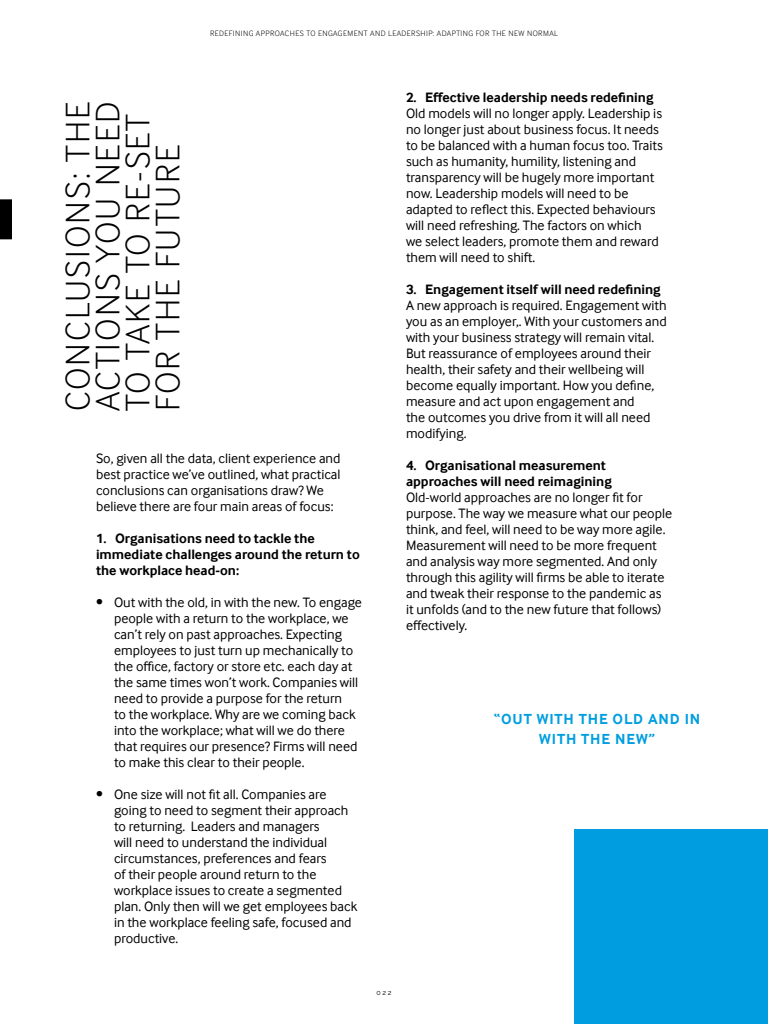
<style>
.page{position:relative;width:768px;height:1024px;background:#fff}
.page>*{position:absolute;margin:0;border:0;box-sizing:border-box;transform-origin:0 0}
.Chapter_Title_-_Alig{font:300 35px/30px "Inter Face";letter-spacing:.06em;color:#000}
.Pull_Quote{font:700 15px/20px "Inter Face";letter-spacing:.06em;color:#009ee0;text-align:center}
.Body_Text{font:14px/16px "Inter Face";color:#000}
.Body_Text-2{font:700 14px/16px "Inter Face";color:#000}
.Book_Title{font:300 8px "Inter Face";letter-spacing:.06em;color:#000}
.Page_Number_Running{font:7px "Raleway";color:#000}
</style>
<div class="page">
<div style="left:574px;top:830px;width:194px;height:194px;background:#009ee0"></div>
<div style="left:0;top:199px;width:12px;height:40px;background:#000"></div>
<p class="Book_Title" style="left:210px;top:29px;width:349px">REDEFINING APPROACHES TO ENGAGEMENT AND LEADERSHIP: ADAPTING FOR THE NEW NORMAL</p>
<p class="Chapter_Title_-_Alig" style="left:63px;top:411px;width:311px;rotate:-90deg">CONCLUSIONS: THE<br>ACTIONS YOU NEED<br>TO TAKE TO RE-SET<br>FOR THE FUTURE</p>
<p class="Body_Text" style="left:96px;top:451px;width:246px">So, given all the data, client experience and best practice we’ve outlined, what practical conclusions can organisations draw? We believe there are four main areas of focus:</p>
<p class="Body_Text-2" style="left:96px;top:531px;width:265px">1. Organisations need to tackle the immediate challenges around the return to the workplace head-on:</p>
<p class="Body_Text" style="left:114px;top:595px;width:250px;text-indent:-18px">• Out with the old, in with the new. To engage people with a return to the workplace, we can’t rely on past approaches. Expecting employees to just turn up mechanically to the office, factory or store etc. each day at the same times won’t work. Companies will need to provide a purpose for the return<br>to the workplace. Why are we coming back into the workplace; what will we do there that requires our presence? Firms will need to make this clear to their people.</p>
<p class="Body_Text" style="left:114px;top:787px;width:245px;text-indent:-18px">• One size will not fit all. Companies are going to need to segment their approach to returning. Leaders and managers<br>will need to understand the individual circumstances, preferences and fears<br>of their people around return to the workplace issues to create a segmented plan. Only then will we get employees back in the workplace feeling safe, focused and productive.</p>
<p class="Body_Text-2" style="left:406px;top:89px;width:249px">2. Effective leadership needs redefining</p>
<p class="Body_Text" style="left:406px;top:105px;width:258px">Old models will no longer apply. Leadership is no longer just about business focus. It needs to be balanced with a human focus too. Traits such as humanity, humility, listening and transparency will be hugely more important now. Leadership models will need to be adapted to reflect this. Expected behaviours will need refreshing. The factors on which<br>we select leaders, promote them and reward them will need to shift.</p>
<p class="Body_Text-2" style="left:406px;top:281px;width:256px">3. Engagement itself will need redefining</p>
<p class="Body_Text" style="left:406px;top:297px;width:262px">A new approach is required. Engagement with you as an employer,. With your customers and with your business strategy will remain vital.<br>But reassurance of employees around their health, their safety and their wellbeing will become equally important. How you define, measure and act upon engagement and<br>the outcomes you drive from it will all need modifying.</p>
<p class="Body_Text-2" style="left:406px;top:457px;width:207px">4. Organisational measurement approaches will need reimagining</p>
<p class="Body_Text" style="left:406px;top:489px;width:268px">Old-world approaches are no longer fit for purpose. The way we measure what our people think, and feel, will need to be way more agile.<br>Measurement will need to be more frequent and analysis way more segmented. And only through this agility will firms be able to iterate and tweak their response to the pandemic as it unfolds (and to the new future that follows) effectively.</p>
<p class="Pull_Quote" style="left:494px;top:709px;width:208px">“OUT WITH THE OLD AND IN<br>WITH THE NEW”</p>
<p class="Page_Number_Running" style="left:377px;top:988px;width:16px">022</p>
</div>
